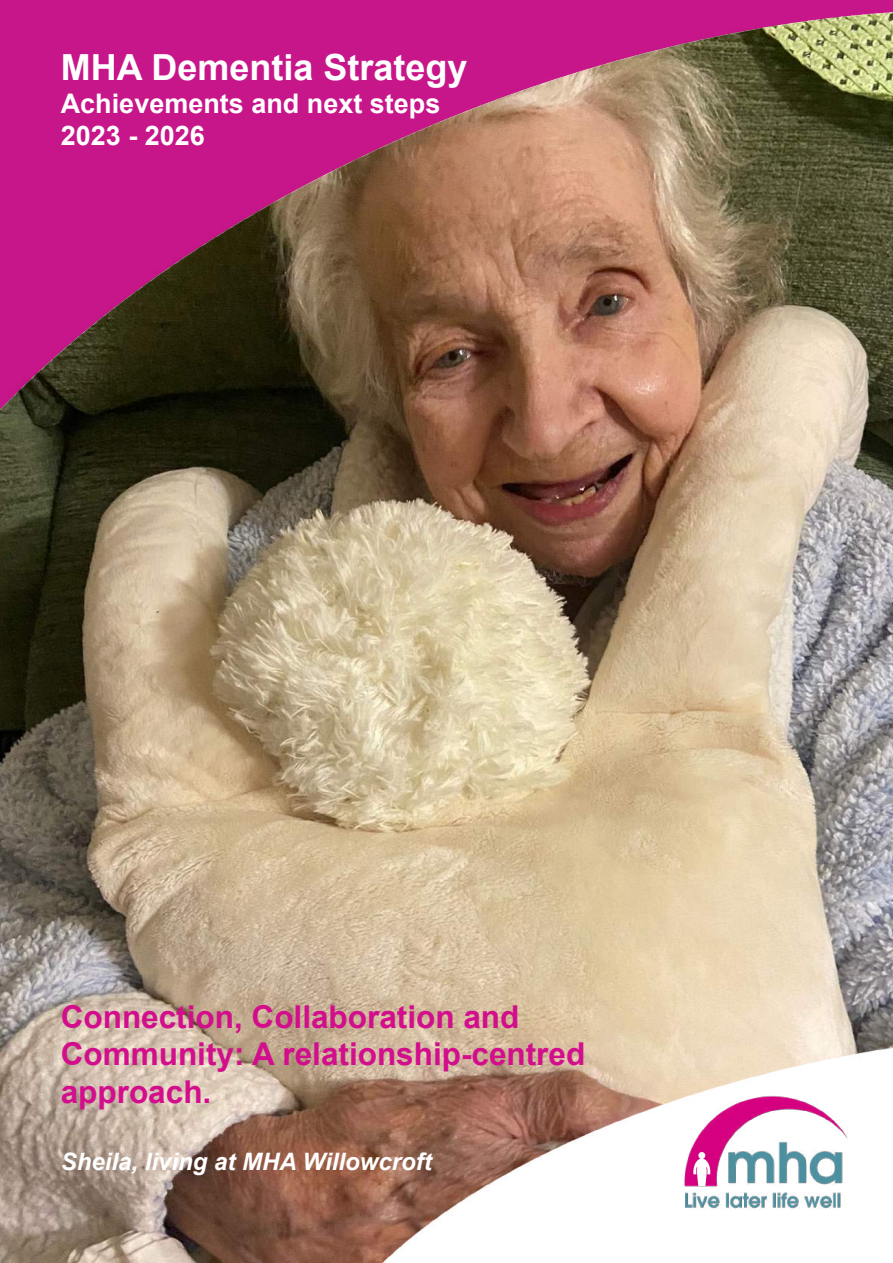
<style>
.page{position:relative;width:893px;height:1263px;background:#fff}
.page>*{position:absolute;margin:0;border:0;box-sizing:border-box;transform-origin:0 0}
.t1{font:700 36px "Arial";color:#fff}
.t2{font:700 31.5px/37.8px "Arial";color:#d20e8c}
.t3{font:700 27px/32.4px "Arial";color:#fff}
.t4{font:italic 700 24px "Arial";color:#fff}
</style>
<div class="page">
<img style="left:0;top:476px;width:893px;height:787px">
<img style="left:357px;top:1042px;width:536px;height:221px">
<img style="left:0;top:0;width:893px;height:476px">
<img style="left:679px;top:1083px;width:173px;height:139px">
<p class="t1" style="left:61px;top:42px;width:408px">MHA Dementia Strategy</p>
<p class="t3" style="left:61px;top:87px;width:381px">Achievements and next steps<br>2023 - 2026</p>
<p class="t2" style="left:61px;top:998px;width:526px">Connection, Collaboration and<br>Community: A relationship-centred approach.</p>
<p class="t4" style="left:61px;top:1145px;width:372px">Sheila, living at MHA Willowcroft</p>
</div>
